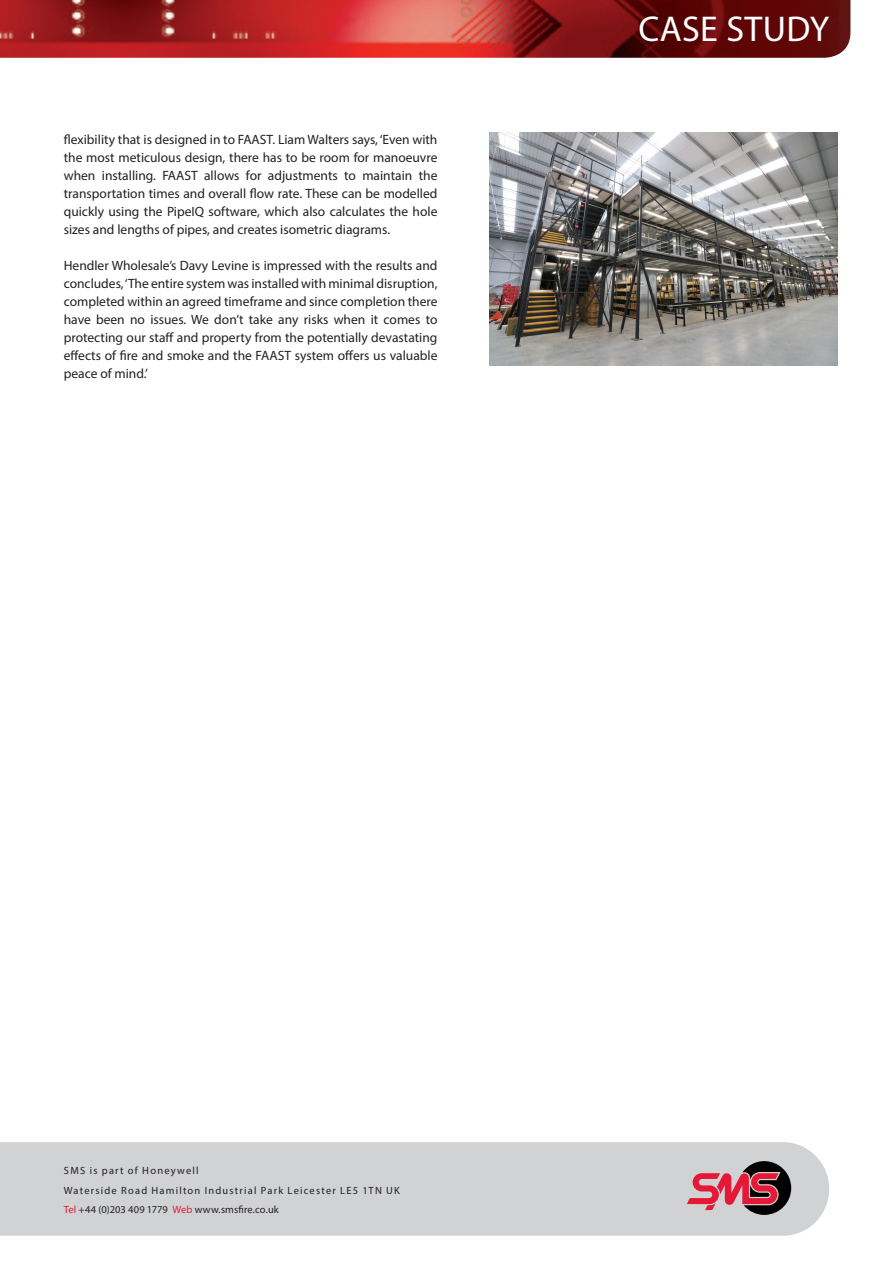
<style>
.page{position:relative;width:893px;height:1263px;background:#fff}
.page>*{position:absolute;margin:0;border:0;box-sizing:border-box;transform-origin:0 0}
.main_head{font:36px "Myriad Pro";letter-spacing:.01em;color:#fff}
.Body_Text{font:13.5px/18px "Myriad Pro";color:#231f20;text-align:justify}
.address_back{font:10.5px "Myriad Pro";letter-spacing:.11em;color:#231f20}
.address_back-2{font:10.5px "Myriad Pro";letter-spacing:.01em;color:#231f20}
.s1{color:#e51836}
</style>
<div class="page">
<img style="left:0;top:0;width:850px;height:58px">
<div style="left:0;top:1142px;width:829px;height:94px;background:#d1d2d4"></div>
<svg style="left:687px;top:1161px;width:104px;height:54px;background:#a96d77"></svg>
<img style="left:489px;top:133px;width:349px;height:232px">
<p class="Body_Text" style="left:64px;top:130px;width:375px">flexibility that is designed in to FAAST. Liam Walters says, ‘Even with the most meticulous design, there has to be room for manoeuvre when installing. FAAST allows for adjustments to maintain the transportation times and overall flow rate. These can be modelled quickly using the PipeIQ software, which also calculates the hole sizes and lengths of pipes, and creates isometric diagrams.</p>
<p class="Body_Text" style="left:64px;top:256px;width:375px">Hendler Wholesale’s Davy Levine is impressed with the results and concludes, ‘The entire system was installed with minimal disruption, completed within an agreed timeframe and since completion there have been no issues. We don’t take any risks when it comes to protecting our staff and property from the potentially devastating effects of fire and smoke and the FAAST system offers us valuable peace of mind.’</p>
<p class="main_head" style="left:638px;top:6px;width:192px">CASE STUDY</p>
<p class="address_back" style="left:64px;top:1164px;width:136px">SMS is part of Honeywell</p>
<p class="address_back" style="left:64px;top:1184px;width:338px">Waterside Road Hamilton Industrial Park Leicester LE5 1TN UK</p>
<p class="address_back-2" style="left:64px;top:1203px;width:217px"><span class="s1">Tel</span> +44 (0)203 409 1779 <span class="s1">Web</span> www.smsfire.co.uk</p>
</div>
